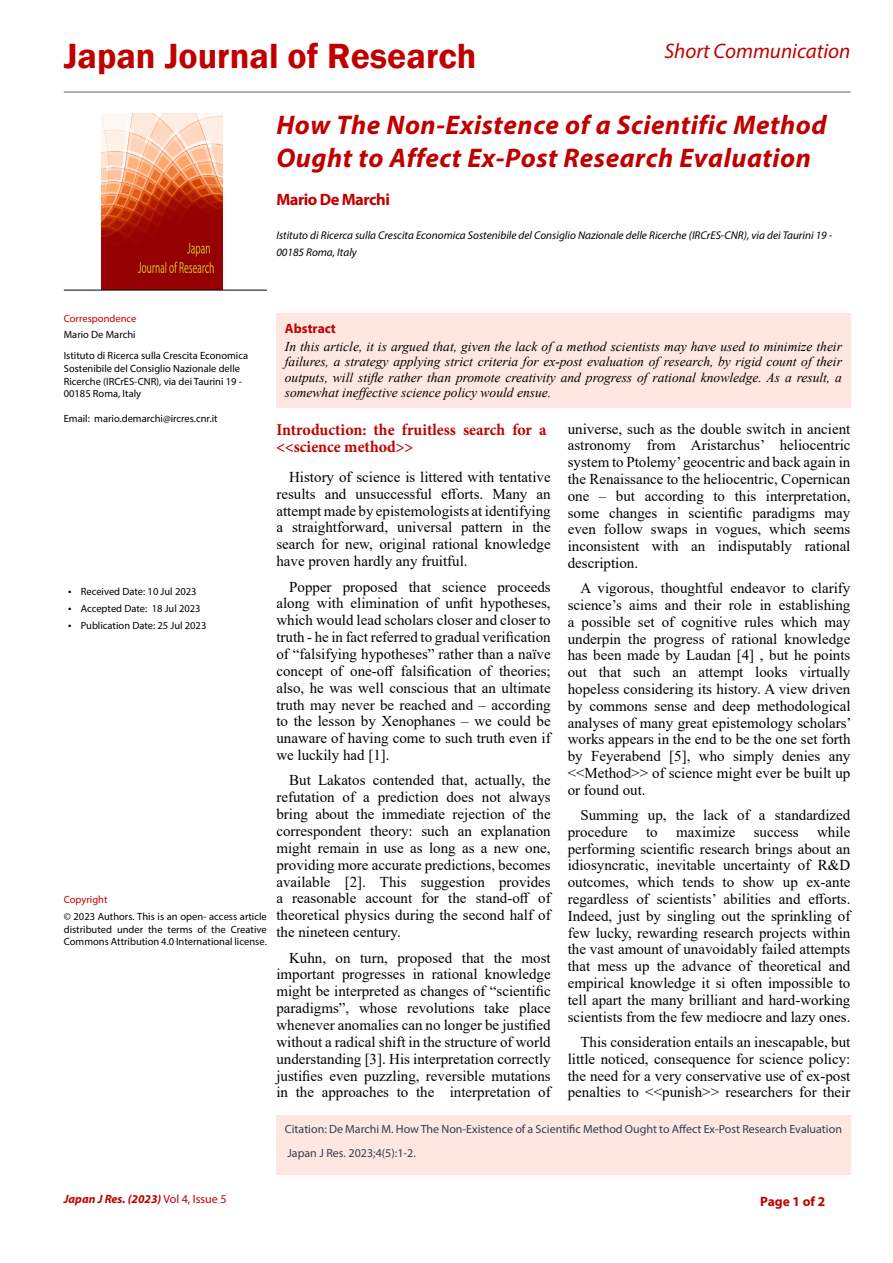
<style>
.page{position:relative;width:893px;height:1263px;background:#fff}
.page>*{position:absolute;margin:0;border:0;box-sizing:border-box;transform-origin:0 0}
.t1{font:600 36px "Franklin Gothic";color:#c00000}
.t2{font:italic 700 27px/33px "Myriad Pro";letter-spacing:.02em;color:#c00000}
.t3{font:italic 21px "Myriad Pro";color:#c00000}
.t4{font:700 16.5px/16.8px "Minion Pro";color:#c00000;scale:.96 1}
.t5{font:700 16.5px "Myriad Pro";letter-spacing:-.03em;color:#c00000}
.t6{font:15px/16.8px "Times New Roman";color:#000;text-align:justify}
.t7{font:italic 13.5px/15.5px "Times New Roman";color:#000;text-align:justify}
.t8{font:700 13.5px "Myriad Pro";color:#c00000}
.t9{font:italic 700 12px "Myriad Pro";color:#c00000}
.t10{font:11.85px/23.5px "Myriad Pro";color:#323e4f}
.t11{font:italic 11.25px/16.5px "Myriad Pro";color:#000}
.t12{font:10.5px/12.6px "Myriad Pro";color:#000}
.t13{font:10.5px "Myriad Pro";color:#c00000}
.s1{font-size:12px}
.s2{font-weight:400;font-style:normal}
</style>
<div class="page">
<div style="left:276px;top:1115px;width:574px;height:60px;background:#ffe7e1"></div>
<img style="left:101px;top:114px;width:121px;height:175px">
<hr style="left:64px;top:290px;width:203px;height:1px;background:#000">
<hr style="left:64px;top:91px;width:786px;height:2px;background:#939598">
<div style="left:276px;top:314px;width:574px;height:94px;background:#ffe7e1"></div>
<h1 class="t1" style="left:64px;top:34px;width:414px">Japan Journal of Research</h1>
<h3 class="t3" style="left:664px;top:38px;width:188px">Short Communication</h3>
<p class="t2" style="left:276px;top:108px;width:552px">How The Non-Existence of a Scientific Method<br>Ought to Affect Ex-Post Research Evaluation</p>
<p class="t5" style="left:276px;top:188px;width:115px">Mario De Marchi</p>
<p class="t11" style="left:276px;top:227px;width:557px">Istituto di Ricerca sulla Crescita Economica Sostenibile del Consiglio Nazionale delle Ricerche (IRCrES-CNR), via dei Taurini 19 -<br>00185 Roma, Italy</p>
<p class="t13" style="left:64px;top:311px;width:74px">Correspondence</p>
<p class="t12" style="left:64px;top:328px;width:73px">Mario De Marchi</p>
<p class="t12" style="left:64px;top:349px;width:186px">Istituto di Ricerca sulla Crescita Economica Sostenibile del Consiglio Nazionale delle Ricerche (IRCrES-CNR), via dei Taurini 19 - 00185 Roma, Italy</p>
<p class="t12" style="left:64px;top:412px;width:155px">Email: mario.demarchi@ircres.cnr.it</p>
<p class="t12" style="left:68px;top:585px;width:130px"><span class="s1">•</span> Received Date: 10 Jul 2023</p>
<p class="t12" style="left:68px;top:602px;width:134px"><span class="s1">•</span> Accepted Date: 18 Jul 2023</p>
<p class="t12" style="left:68px;top:619px;width:140px"><span class="s1">•</span> Publication Date: 25 Jul 2023</p>
<p class="t13" style="left:64px;top:893px;width:45px">Copyright</p>
<p class="t12" style="left:64px;top:910px;width:205px;text-align:justify">© 2023 Authors. This is an open- access article distributed under the terms of the Creative Commons Attribution 4.0 International license.</p>
<p class="t8" style="left:285px;top:320px;width:53px">Abstract</p>
<p class="t7" style="left:285px;top:338px;width:559px">In this article, it is argued that, given the lack of a method scientists may have used to minimize their failures, a strategy applying strict criteria for ex-post evaluation of research, by rigid count of their outputs, will stifle rather than promote creativity and progress of rational knowledge. As a result, a somewhat ineffective science policy would ensue.</p>
<p class="t4" style="left:276px;top:421px;width:283px">Introduction: the fruitless search for a &lt;&lt;science method&gt;&gt;</p>
<p class="t6" style="left:276px;top:468px;width:276px;text-indent:13px">History of science is littered with tentative results and unsuccessful efforts. Many an attempt made by epistemologists at identifying a straightforward, universal pattern in the search for new, original rational knowledge have proven hardly any fruitful.</p>
<p class="t6" style="left:276px;top:578px;width:276px;text-indent:13px">Popper proposed that science proceeds along with elimination of unfit hypotheses, which would lead scholars closer and closer to truth - he in fact referred to gradual verification of “falsifying hypotheses” rather than a naïve concept of one-off falsification of theories; also, he was well conscious that an ultimate truth may never be reached and – according to the lesson by Xenophanes – we could be unaware of having come to such truth even if we luckily had [1].</p>
<p class="t6" style="left:276px;top:771px;width:276px;text-indent:13px">But Lakatos contended that, actually, the refutation of a prediction does not always bring about the immediate rejection of the correspondent theory: such an explanation might remain in use as long as a new one, providing more accurate predictions, becomes available [2]. This suggestion provides a reasonable account for the stand-off of theoretical physics during the second half of the nineteen century.</p>
<p class="t6" style="left:276px;top:948px;width:276px;text-indent:13px">Kuhn, on turn, proposed that the most important progresses in rational knowledge might be interpreted as changes of “scientific paradigms”, whose revolutions take place whenever anomalies can no longer be justified without a radical shift in the structure of world understanding [3]. His interpretation correctly justifies even puzzling, reversible mutations in the approaches to the interpretation of</p>
<p class="t6" style="left:568px;top:420px;width:284px">universe, such as the double switch in ancient astronomy from Aristarchus’ heliocentric system to Ptolemy’ geocentric and back again in the Renaissance to the heliocentric, Copernican one – but according to this interpretation, some changes in scientific paradigms may even follow swaps in vogues, which seems inconsistent with an indisputably rational description.</p>
<p class="t6" style="left:568px;top:579px;width:285px;text-indent:13px">A vigorous, thoughtful endeavor to clarify science’s aims and their role in establishing a possible set of cognitive rules which may underpin the progress of rational knowledge has been made by Laudan [4] , but he points out that such an attempt looks virtually hopeless considering its history. A view driven by commons sense and deep methodological analyses of many great epistemology scholars’ works appears in the end to be the one set forth by Feyerabend [5], who simply denies any &lt;&lt;Method&gt;&gt; of science might ever be built up or found out.</p>
<p class="t6" style="left:568px;top:806px;width:284px;text-indent:13px">Summing up, the lack of a standardized procedure to maximize success while performing scientific research brings about an idiosyncratic, inevitable uncertainty of R&amp;D outcomes, which tends to show up ex-ante regardless of scientists’ abilities and efforts.<br>Indeed, just by singling out the sprinkling of few lucky, rewarding research projects within the vast amount of unavoidably failed attempts that mess up the advance of theoretical and empirical knowledge it si often impossible to tell apart the many brilliant and hard-working scientists from the few mediocre and lazy ones.</p>
<p class="t6" style="left:568px;top:1033px;width:284px;text-indent:13px">This consideration entails an inescapable, but little noticed, consequence for science policy: the need for a very conservative use of ex-post penalties to &lt;&lt;punish&gt;&gt; researchers for their</p>
<p class="t10" style="left:285px;top:1117px;width:559px">Citation: De Marchi M. How The Non-Existence of a Scientific Method Ought to Affect Ex-Post Research Evaluation<br>Japan J Res. 2023;4(5):1-2.</p>
<p class="t9" style="left:64px;top:1191px;width:164px">Japan J Res. (2023) <span class="s2">Vol 4, Issue 5</span></p>
<p class="t8" style="left:760px;top:1192px;width:67px">Page 1 of 2</p>
</div>
